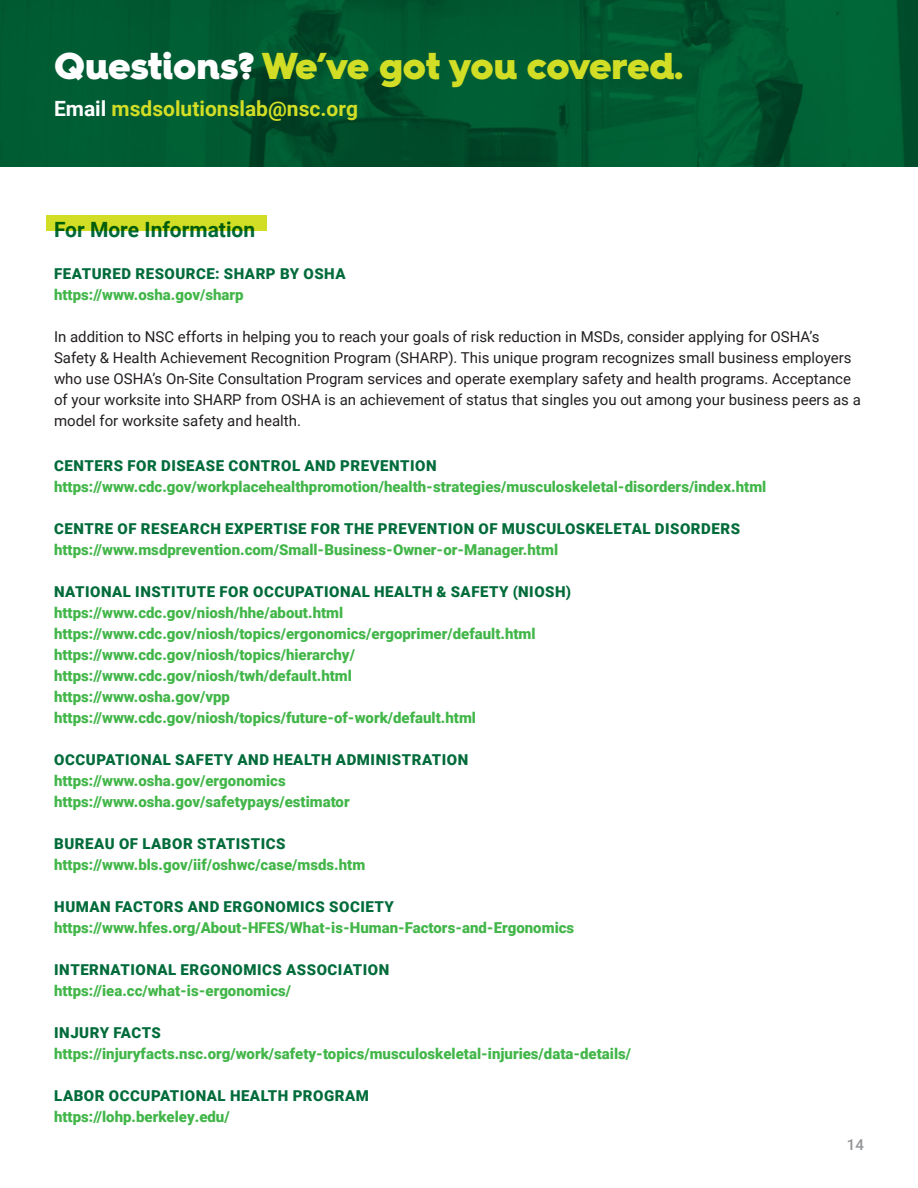
<style>
.page{position:relative;width:918px;height:1188px;background:#fff}
.page>*{position:absolute;margin:0;border:0;box-sizing:border-box;transform-origin:0 0}
.t1{font:900 37.5px "Hurme Geometric Sans 4";letter-spacing:-.01em;color:#d2dd25}
.t2{font:700 21px "Roboto";color:#d2dd25}
.t3{font:700 21px "Roboto";color:#006b3a}
.t4{font:900 15px/21px "Roboto";color:#42b649}
.t5{font:15px/21px "Roboto";color:#231f20}
.t6{font:900 15px "Roboto";letter-spacing:.035em;color:#006b3a}
.t7{font:500 15px "Roboto";color:#939598}
.s1{color:#fff}
</style>
<div class="page">
<img style="left:0;top:0;width:918px;height:166px">
<div style="left:46px;top:215px;width:221px;height:16px;background:#d2dd25"></div>
<h1 class="t1" style="left:54px;top:52px;width:631px"><span class="s1">Questions?</span> We’ve got you covered.</h1>
<h2 class="t2" style="left:54px;top:99px;width:306px"><span class="s1">Email</span> msdsolutionslab@nsc.org</h2>
<h2 class="t3" style="left:54px;top:220px;width:203px">For More Information</h2>
<p class="t6" style="left:54px;top:267px;width:293px">FEATURED RESOURCE: SHARP BY OSHA</p>
<p class="t4" style="left:54px;top:285px;width:191px">https://www.osha.gov/sharp</p>
<p class="t5" style="left:54px;top:326px;width:808px">In addition to NSC efforts in helping you to reach your goals of risk reduction in MSDs, consider applying for OSHA’s Safety &amp; Health Achievement Recognition Program (SHARP). This unique program recognizes small business employers who use OSHA’s On-Site Consultation Program services and operate exemplary safety and health programs. Acceptance of your worksite into SHARP from OSHA is an achievement of status that singles you out among your business peers as a model for worksite safety and health.</p>
<p class="t6" style="left:54px;top:459px;width:384px">CENTERS FOR DISEASE CONTROL AND PREVENTION</p>
<p class="t4" style="left:54px;top:477px;width:714px">https://www.cdc.gov/workplacehealthpromotion/health-strategies/musculoskeletal-disorders/index.html</p>
<p class="t6" style="left:54px;top:522px;width:687px">CENTRE OF RESEARCH EXPERTISE FOR THE PREVENTION OF MUSCULOSKELETAL DISORDERS</p>
<p class="t4" style="left:54px;top:540px;width:506px">https://www.msdprevention.com/Small-Business-Owner-or-Manager.html</p>
<p class="t6" style="left:54px;top:585px;width:518px">NATIONAL INSTITUTE FOR OCCUPATIONAL HEALTH &amp; SAFETY (NIOSH)</p>
<p class="t4" style="left:54px;top:603px;width:483px">https://www.cdc.gov/niosh/hhe/about.html https://www.cdc.gov/niosh/topics/ergonomics/ergoprimer/default.html https://www.cdc.gov/niosh/topics/hierarchy/ https://www.cdc.gov/niosh/twh/default.html<br>https://www.osha.gov/vpp https://www.cdc.gov/niosh/topics/future-of-work/default.html</p>
<p class="t6" style="left:54px;top:753px;width:416px">OCCUPATIONAL SAFETY AND HEALTH ADMINISTRATION</p>
<p class="t4" style="left:54px;top:771px;width:297px">https://www.osha.gov/ergonomics https://www.osha.gov/safetypays/estimator</p>
<p class="t6" style="left:54px;top:837px;width:233px">BUREAU OF LABOR STATISTICS</p>
<p class="t4" style="left:54px;top:855px;width:313px">https://www.bls.gov/iif/oshwc/case/msds.htm</p>
<p class="t6" style="left:54px;top:900px;width:341px">HUMAN FACTORS AND ERGONOMICS SOCIETY</p>
<p class="t4" style="left:54px;top:918px;width:522px">https://www.hfes.org/About-HFES/What-is-Human-Factors-and-Ergonomics</p>
<p class="t6" style="left:54px;top:963px;width:337px">INTERNATIONAL ERGONOMICS ASSOCIATION</p>
<p class="t4" style="left:54px;top:981px;width:239px">https://iea.cc/what-is-ergonomics/</p>
<p class="t6" style="left:54px;top:1026px;width:108px">INJURY FACTS</p>
<p class="t4" style="left:54px;top:1044px;width:579px">https://injuryfacts.nsc.org/work/safety-topics/musculoskeletal-injuries/data-details/</p>
<p class="t6" style="left:54px;top:1089px;width:316px">LABOR OCCUPATIONAL HEALTH PROGRAM</p>
<p class="t4" style="left:54px;top:1107px;width:177px">https://lohp.berkeley.edu/</p>
<p class="t7" style="left:847px;top:1136px;width:19px">14</p>
</div>
